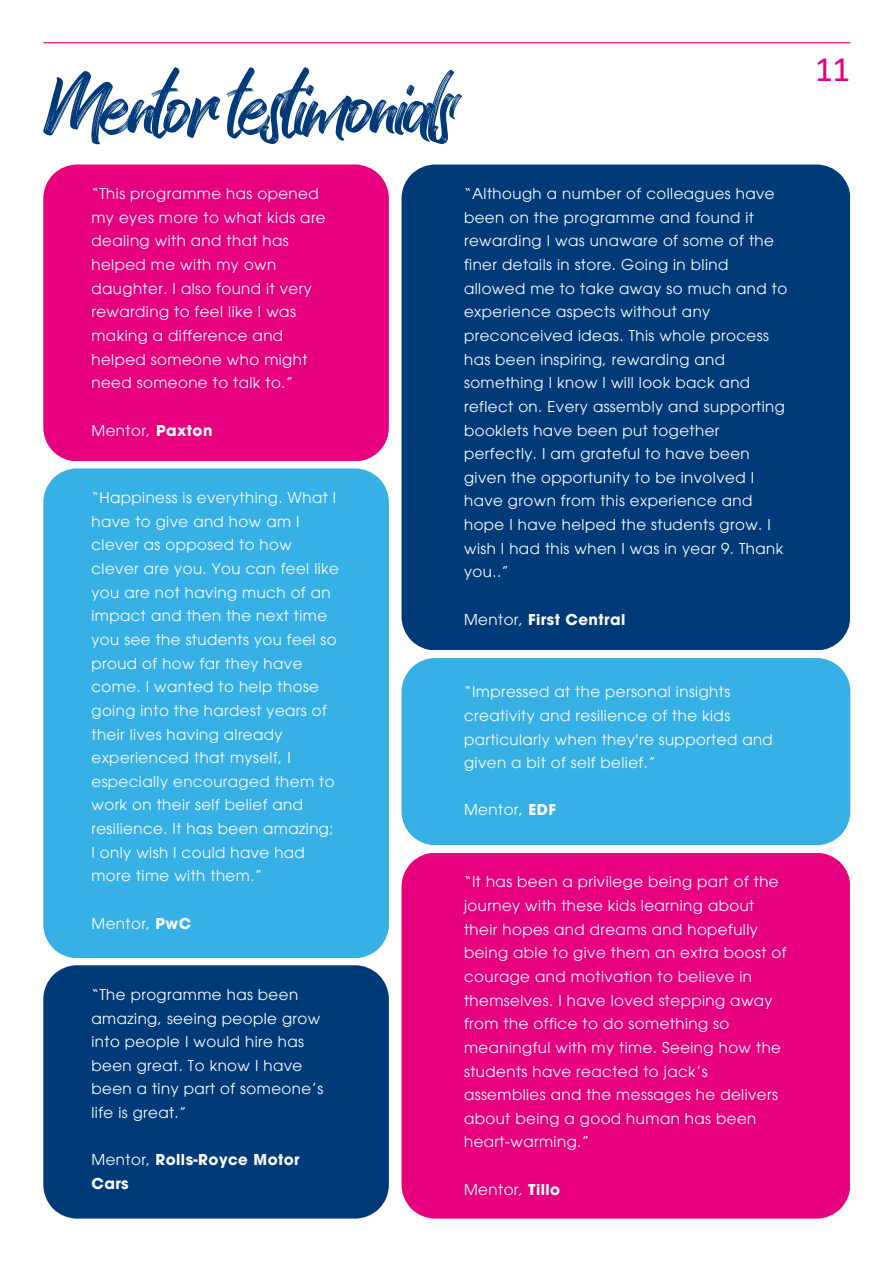
<style>
.page{position:relative;width:894px;height:1264px;background:#fff}
.page>*{position:absolute;margin:0;border:0;box-sizing:border-box;transform-origin:0 0}
.t1{font:84px "Kaiya Land";letter-spacing:-.05em;color:#003a78}
.t2{font:36px "Calibri";color:#e6007e}
.t3{font:15px/23.7px "ITC Avant Garde Pro";letter-spacing:.03em;color:#fafafa}
.t4{font:700 15px/23.7px "ITC Avant Garde Pro";letter-spacing:.03em;color:#fafafa}
.s1{font-weight:700}
.s2{font-weight:400}
</style>
<div class="page">
<hr style="left:43px;top:42px;width:807px;height:1px;background:#e6007e">
<div style="left:43px;top:164px;width:346px;height:297px;background:#e6007e"></div>
<div style="left:401px;top:164px;width:449px;height:486px;background:#003a78"></div>
<div style="left:401px;top:853px;width:449px;height:365px;background:#e6007e"></div>
<div style="left:43px;top:965px;width:345px;height:253px;background:#003a78"></div>
<div style="left:43px;top:468px;width:346px;height:490px;background:#36b0e5"></div>
<div style="left:401px;top:658px;width:449px;height:187px;background:#36b0e5"></div>
<h1 class="t1" style="left:43px;top:47px;width:413px">Mentortestimonials</h1>
<h2 class="t2" style="left:814px;top:54px;width:37px">11</h2>
<p class="t3" style="left:91px;top:184px;width:236px">“This programme has opened my eyes more to what kids are dealing with and that has helped me with my own daughter. I also found it very rewarding to feel like I was making a difference and helped someone who might need someone to talk to.”</p>
<p class="t3" style="left:91px;top:420px;width:122px">Mentor, <span class="s1">Paxton</span></p>
<p class="t3" style="left:91px;top:487px;width:249px">“Happiness is everything. What I have to give and how am I clever as opposed to how clever are you. You can feel like you are not having much of an impact and then the next time you see the students you feel so proud of how far they have come. I wanted to help those going into the hardest years of their lives having already experienced that myself, I especially encouraged them to work on their self belief and resilience. It has been amazing;<br>I only wish I could have had more time with them.”</p>
<p class="t3" style="left:91px;top:913px;width:101px">Mentor, <span class="s1">PwC</span></p>
<p class="t3" style="left:91px;top:984px;width:233px">“The programme has been amazing, seeing people grow into people I would hire has been great. To know I have been a tiny part of someone’s life is great.”</p>
<p class="t4" style="left:91px;top:1149px;width:210px"><span class="s2">Mentor,</span> Rolls-Royce Motor<br>Cars</p>
<p class="t3" style="left:464px;top:184px;width:324px">“Although a number of colleagues have been on the programme and found it rewarding I was unaware of some of the finer details in store. Going in blind allowed me to take away so much and to experience aspects without any preconceived ideas. This whole process has been inspiring, rewarding and something I know I will look back and reflect on. Every assembly and supporting booklets have been put together perfectly. I am grateful to have been given the opportunity to be involved I have grown from this experience and hope I have helped the students grow. I wish I had this when I was in year 9. Thank you..”</p>
<p class="t4" style="left:464px;top:609px;width:163px"><span class="s2">Mentor,</span> First Central</p>
<p class="t3" style="left:464px;top:681px;width:310px">“Impressed at the personal insights creativity and resilience of the kids particularly when they're supported and given a bit of self belief.”</p>
<p class="t3" style="left:464px;top:800px;width:94px">Mentor, <span class="s1">EDF</span></p>
<p class="t3" style="left:464px;top:872px;width:324px">“It has been a privilege being part of the journey with these kids learning about their hopes and dreams and hopefully being able to give them an extra boost of courage and motivation to believe in themselves. I have loved stepping away from the office to do something so meaningful with my time. Seeing how the students have reacted to jack’s assemblies and the messages he delivers about being a good human has been heart-warming.”</p>
<p class="t3" style="left:464px;top:1179px;width:98px">Mentor, <span class="s1">Tillo</span></p>
</div>
